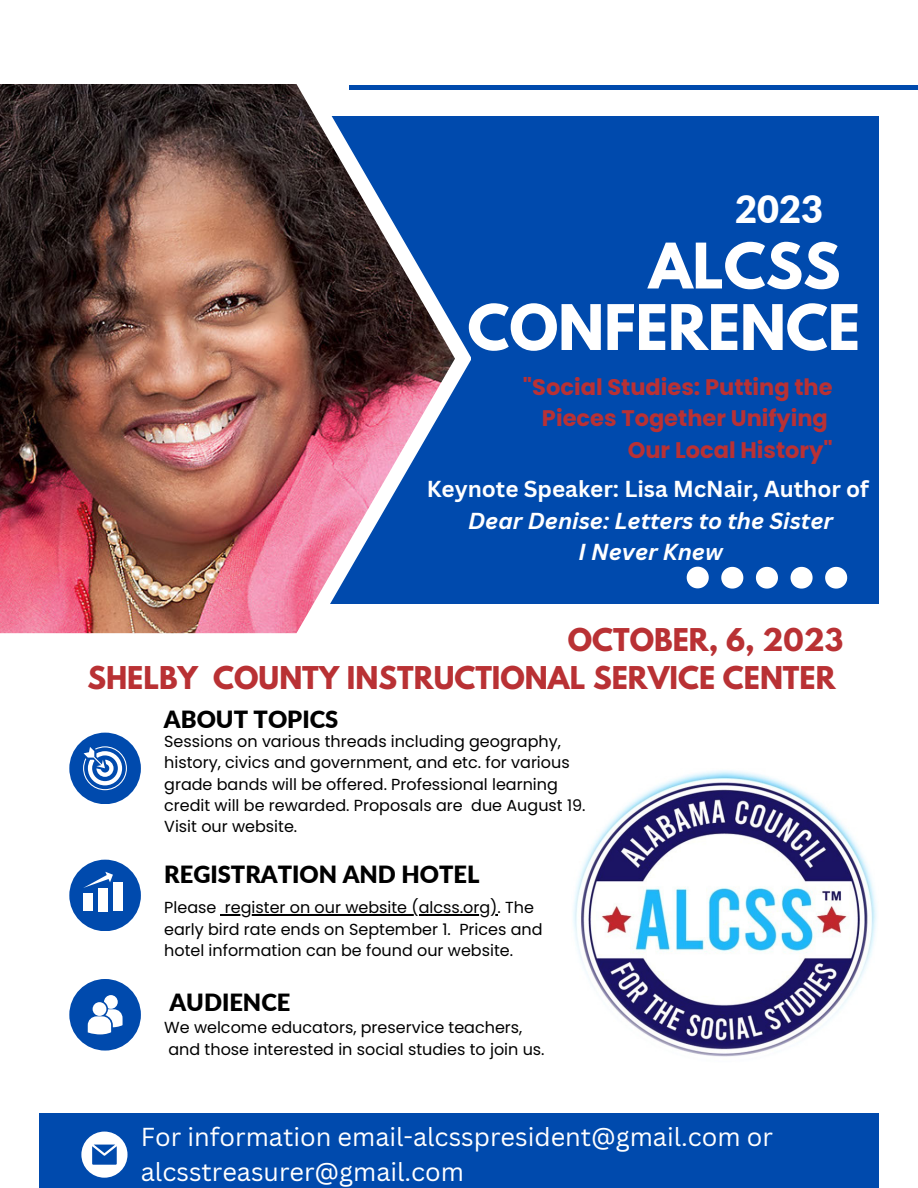
<style>
.page{position:relative;width:918px;height:1188px;background:#fff}
.page>*{position:absolute;margin:0;border:0;box-sizing:border-box;transform-origin:0 0}
.t1{font:700 55.65px "League Spartan";color:#fff}
.t2{font:900 37.8px "Lato";color:#fff}
.t3{font:700 27.9px "League Spartan";color:#b93134}
.t4{font:25.35px/35px "Canva Sans";color:#fff}
.t5{font:900 23.7px "Lato";color:#000}
.t6{font:700 22.5px/31.5px "Poppins";color:#b93134;text-align:right}
.t7{font:italic 700 22.5px "Canva Sans";color:#fff}
.t8{font:700 22.5px "Canva Sans";color:#fff}
.t9{font:16.05px/21.3px "Poppins";color:#000}
</style>
<div class="page">
<div style="left:279px;top:116px;width:600px;height:487px;background:#004aad"></div>
<img style="left:0;top:84px;width:455px;height:549px">
<svg style="left:687px;top:567px;width:22px;height:21px"></svg>
<svg style="left:721px;top:567px;width:22px;height:22px"></svg>
<svg style="left:756px;top:567px;width:22px;height:22px"></svg>
<svg style="left:791px;top:567px;width:22px;height:22px"></svg>
<svg style="left:825px;top:567px;width:22px;height:22px"></svg>
<div style="left:39px;top:1113px;width:840px;height:75px;background:#004aad"></div>
<div style="left:69px;top:733px;width:72px;height:71px;background:#004aad;border-radius:50%"></div>
<div style="left:69px;top:860px;width:72px;height:71px;background:#004aad;border-radius:50%"></div>
<div style="left:69px;top:979px;width:72px;height:72px;background:#004aad;border-radius:50%"></div>
<svg style="left:83px;top:746px;width:44px;height:44px"></svg>
<div style="left:83px;top:893px;width:10px;height:18px;background:#fff"></div>
<div style="left:98px;top:888px;width:10px;height:23px;background:#fff"></div>
<div style="left:113px;top:883px;width:10px;height:28px;background:#fff"></div>
<svg style="left:83px;top:872px;width:30px;height:16px"></svg>
<svg style="left:88px;top:995px;width:35px;height:39px"></svg>
<svg style="left:81px;top:1132px;width:47px;height:46px"></svg>
<div style="left:349px;top:85px;width:569px;height:5px;background:#004aad"></div>
<img style="left:573px;top:770px;width:304px;height:287px">
<hr style="left:225px;top:914px;width:273px;height:2px;background:#000">
<p class="t2" style="left:735px;top:186px;width:89px">2023</p>
<p class="t1" style="left:649px;top:238px;width:193px">ALCSS</p>
<p class="t1" style="left:468px;top:300px;width:394px">CONFERENCE</p>
<p class="t6" style="left:523px;top:371px;width:311px">"Social Studies: Putting the<br>Pieces Together Unifying</p>
<p class="t6" style="left:628px;top:434px;width:206px">Our Local History"</p>
<p class="t8" style="left:427px;top:473px;width:444px">Keynote Speaker: Lisa McNair, Author of</p>
<p class="t7" style="left:468px;top:505px;width:366px">Dear Denise: Letters to the Sister</p>
<p class="t7" style="left:579px;top:536px;width:146px">I Never Knew</p>
<p class="t3" style="left:568px;top:626px;width:277px">OCTOBER, 6, 2023</p>
<p class="t3" style="left:87px;top:664px;width:750px">SHELBY COUNTY INSTRUCTIONAL SERVICE CENTER</p>
<p class="t5" style="left:164px;top:704px;width:176px">ABOUT TOPICS</p>
<p class="t9" style="left:164px;top:730px;width:423px">Sessions on various threads including geography, history, civics and government, and etc. for various grade bands will be offered. Professional learning credit will be rewarded. Proposals are due August 19.<br>Visit our website.</p>
<p class="t5" style="left:164px;top:859px;width:317px">REGISTRATION AND HOTEL</p>
<p class="t9" style="left:164px;top:897px;width:380px">Please register on our website (alcss.org). The early bird rate ends on September 1. Prices and hotel information can be found our website.</p>
<p class="t5" style="left:169px;top:987px;width:123px">AUDIENCE</p>
<p class="t9" style="left:164px;top:1016px;width:382px;line-height:22.2px">We welcome educators, preservice teachers, and those interested in social studies to join us.</p>
<p class="t4" style="left:141px;top:1119px;width:634px">For information email-alcsspresident@gmail.com or alcsstreasurer@gmail.com</p>
</div>
